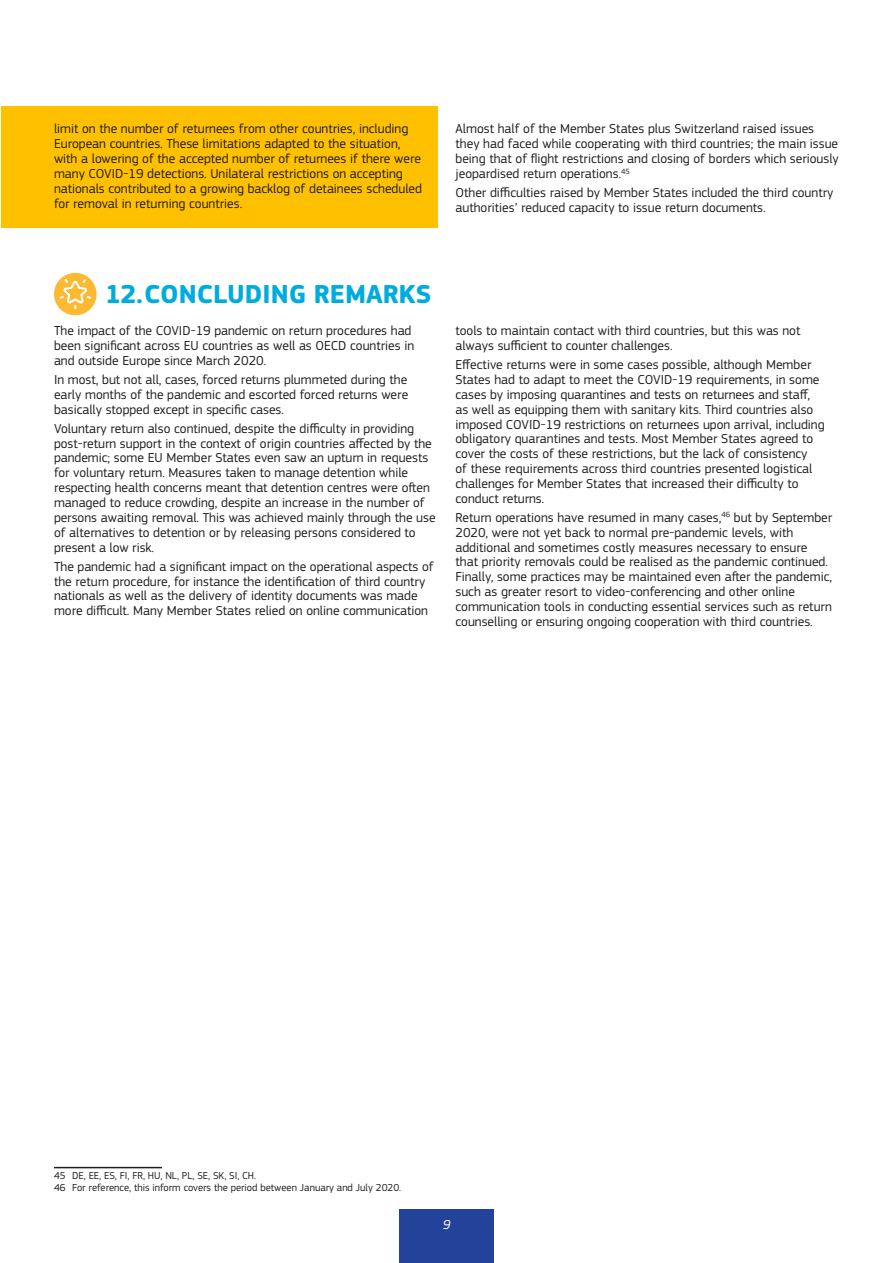
<style>
.page{position:relative;width:893px;height:1263px;background:#fff}
.page>*{position:absolute;margin:0;border:0;box-sizing:border-box;transform-origin:0 0}
.t1{font:700 27px "EC Square Sans Pro";color:#00acde}
.text_main{font:13.5px/14.9px "EC Square Sans Pro";color:#231f20}
.box_left{font:13.5px/14.9px "EC Square Sans Pro";color:#231f20}
.t2{font:italic 13.5px "EC Square Sans Pro";color:#fff}
.footnote___source{font:10.5px "EC Square Sans Pro";color:#231f20}
</style>
<div class="page">
<div style="left:399px;top:1209px;width:95px;height:54px;background:#23439a"></div>
<div style="left:1px;top:106px;width:436px;height:122px;background:#ffc000"></div>
<hr style="left:54px;top:1167px;width:108px;height:1px;background:#231f20">
<div style="left:54px;top:273px;width:43px;height:42px;background:#fdb931;border-radius:50%"></div>
<svg style="left:59px;top:279px;width:32px;height:30px"></svg>
<p class="box_left" style="left:54px;top:122px;width:370px">limit on the number of returnees from other countries, including European countries. These limitations adapted to the situation, with a lowering of the accepted number of returnees if there were many COVID-19 detections. Unilateral restrictions on accepting nationals contributed to a growing backlog of detainees scheduled for removal in returning countries.</p>
<p class="text_main" style="left:455px;top:122px;width:385px">Almost half of the Member States plus Switzerland raised issues they had faced while cooperating with third countries; the main issue being that of flight restrictions and closing of borders which seriously jeopardised return operations.<sup>45</sup></p>
<p class="text_main" style="left:455px;top:185px;width:379px">Other difficulties raised by Member States included the third country authorities’ reduced capacity to issue return documents.</p>
<p class="t1" style="left:105px;top:278px;width:328px">12.CONCLUDING REMARKS</p>
<p class="text_main" style="left:54px;top:323px;width:362px">The impact of the COVID-19 pandemic on return procedures had been significant across EU countries as well as OECD countries in and outside Europe since March 2020.</p>
<p class="text_main" style="left:54px;top:372px;width:356px;text-align:justify">In most, but not all, cases, forced returns plummeted during the early months of the pandemic and escorted forced returns were basically stopped except in specific cases.</p>
<p class="text_main" style="left:54px;top:421px;width:383px">Voluntary return also continued, despite the difficulty in providing post-return support in the context of origin countries affected by the pandemic; some EU Member States even saw an upturn in requests for voluntary return. Measures taken to manage detention while respecting health concerns meant that detention centres were often managed to reduce crowding, despite an increase in the number of persons awaiting removal. This was achieved mainly through the use of alternatives to detention or by releasing persons considered to present a low risk.</p>
<p class="text_main" style="left:54px;top:559px;width:381px">The pandemic had a significant impact on the operational aspects of the return procedure, for instance the identification of third country nationals as well as the delivery of identity documents was made more difficult. Many Member States relied on online communication</p>
<p class="text_main" style="left:455px;top:323px;width:346px">tools to maintain contact with third countries, but this was not always sufficient to counter challenges.</p>
<p class="text_main" style="left:455px;top:357px;width:371px">Effective returns were in some cases possible, although Member States had to adapt to meet the COVID-19 requirements, in some cases by imposing quarantines and tests on returnees and staff, as well as equipping them with sanitary kits. Third countries also imposed COVID-19 restrictions on returnees upon arrival, including obligatory quarantines and tests. Most Member States agreed to cover the costs of these restrictions, but the lack of consistency<br>of these requirements across third countries presented logistical challenges for Member States that increased their difficulty to conduct returns.</p>
<p class="text_main" style="left:455px;top:510px;width:378px">Return operations have resumed in many cases,<sup>46</sup> but by September 2020, were not yet back to normal pre-pandemic levels, with additional and sometimes costly measures necessary to ensure that priority removals could be realised as the pandemic continued.<br>Finally, some practices may be maintained even after the pandemic, such as greater resort to video-conferencing and other online communication tools in conducting essential services such as return counselling or ensuring ongoing cooperation with third countries.</p>
<p class="footnote___source" style="left:54px;top:1169px;width:204px">45 DE, EE, ES, FI, FR, HU, NL, PL, SE, SK, SI, CH.</p>
<p class="footnote___source" style="left:54px;top:1181px;width:349px">46 For reference, this inform covers the period between January and July 2020.</p>
<p class="t2" style="left:443px;top:1216px;width:9px">9</p>
</div>
